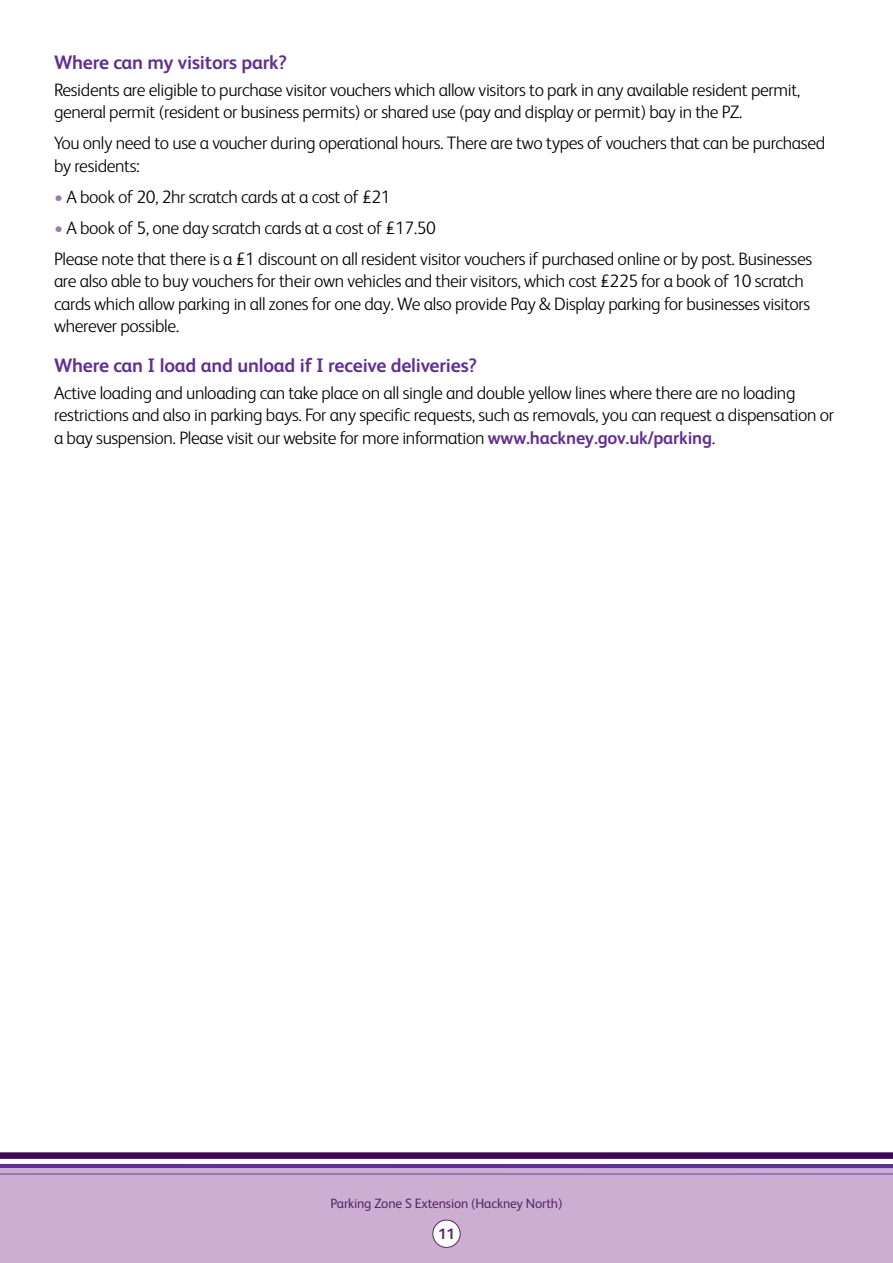
<style>
.page{position:relative;width:893px;height:1263px;background:#fff}
.page>*{position:absolute;margin:0;border:0;box-sizing:border-box;transform-origin:0 0}
.t1{font:700 19.5px "FS Albert";letter-spacing:-.01em;color:#622f92}
.t2{font:300 18px/22.5px "FS Albert";letter-spacing:-.02em;color:#000}
.t3{font:700 15px "FS Albert";color:#562765}
.t4{font:13.5px "FS Albert";letter-spacing:-.01em;color:#562765}
.s1{color:#9878b6}
.s2{font-weight:700;color:#622f92}
</style>
<div class="page">
<div style="left:0;top:1165px;width:893px;height:98px;background:#ccaed3"></div>
<svg style="left:0;top:1152px;width:893px;height:23px"></svg>
<div style="left:433px;top:1220px;width:27px;height:27px;background:#fff;border-radius:50%"></div>
<div style="left:432px;top:1220px;width:28px;height:28px;border:1px solid #562765;border-radius:50%"></div>
<p class="t1" style="left:54px;top:49px;width:235px">Where can my visitors park?</p>
<p class="t2" style="left:54px;top:78px;width:748px">Residents are eligible to purchase visitor vouchers which allow visitors to park in any available resident permit, general permit (resident or business permits) or shared use (pay and display or permit) bay in the PZ.</p>
<p class="t2" style="left:54px;top:131px;width:773px">You only need to use a voucher during operational hours. There are two types of vouchers that can be purchased by residents:</p>
<p class="t2" style="left:54px;top:185px;width:338px"><span class="s1">•</span> A book of 20, 2hr scratch cards at a cost of £21</p>
<p class="t2" style="left:54px;top:211px;width:760px;line-height:31px"><span class="s1">•</span> A book of 5, one day scratch cards at a cost of £17.50<br>Please note that there is a £1 discount on all resident visitor vouchers if purchased online or by post. Businesses</p>
<p class="t2" style="left:54px;top:269px;width:758px">are also able to buy vouchers for their own vehicles and their visitors, which cost £225 for a book of 10 scratch cards which allow parking in all zones for one day. We also provide Pay &amp; Display parking for businesses visitors wherever possible.</p>
<p class="t1" style="left:54px;top:352px;width:425px">Where can I load and unload if I receive deliveries?</p>
<p class="t2" style="left:54px;top:380px;width:782px">Active loading and unloading can take place on all single and double yellow lines where there are no loading restrictions and also in parking bays. For any specific requests, such as removals, you can request a dispensation or a bay suspension. Please visit our website for more information <span class="s2">www.hackney.gov.uk/parking</span>.</p>
<p class="t4" style="left:330px;top:1194px;width:233px">Parking Zone S Extension (Hackney North)</p>
<p class="t3" style="left:438px;top:1223px;width:18px">11</p>
</div>
